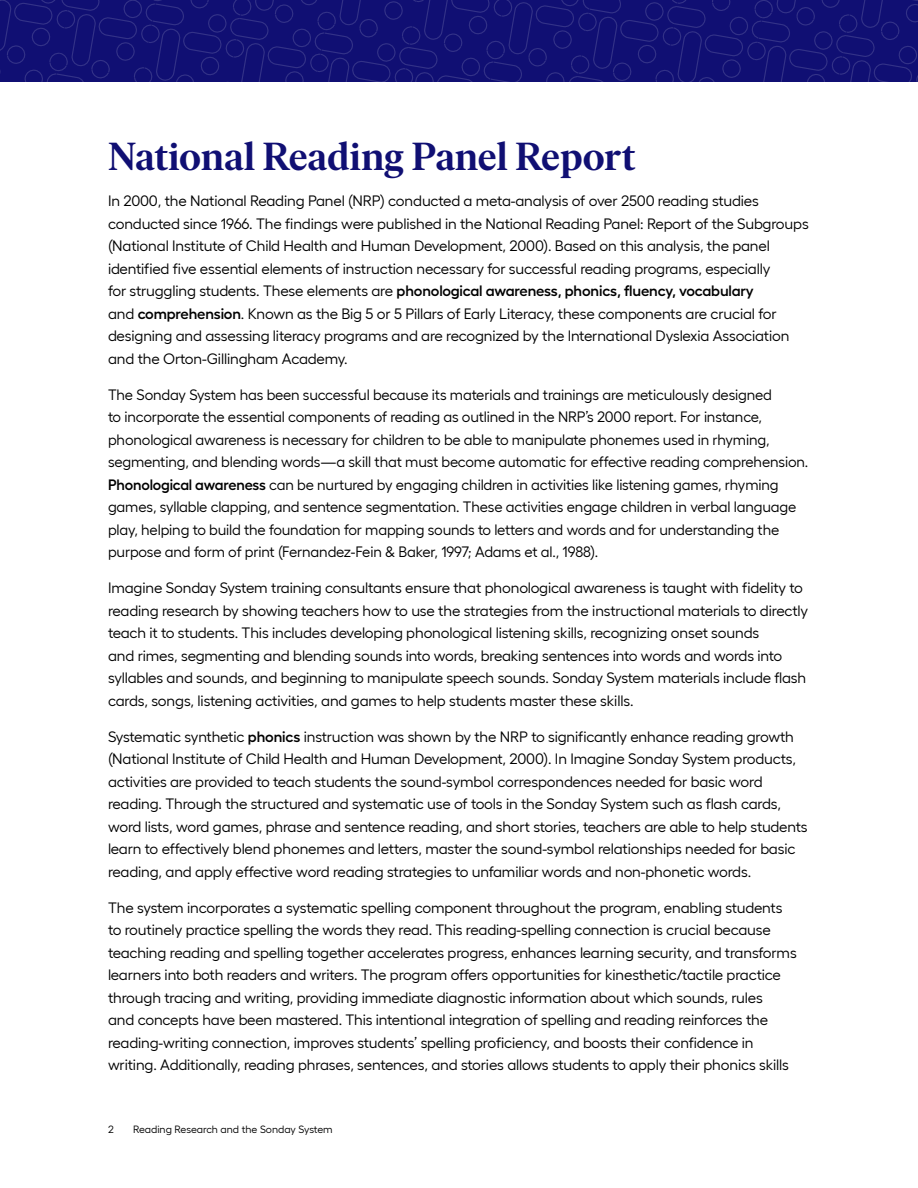
<style>
.page{position:relative;width:918px;height:1188px;background:#fff}
.page>*{position:absolute;margin:0;border:0;box-sizing:border-box;transform-origin:0 0}
.t1{font:600 39px "Ivar Headline";letter-spacing:-.01em;color:#100f73}
.t2{font:15px/22.5px "Hellix";letter-spacing:-.01em;color:#000}
.t3{font:10.5px "Hellix";color:#000}
.s1{font-weight:600}
</style>
<div class="page">
<svg style="left:1px;top:1px;width:916px;height:81px;background:#131274"></svg>
<h1 class="t1" style="left:108px;top:134px;width:529px">National Reading Panel Report</h1>
<p class="t2" style="left:108px;top:188px;width:702px">In 2000, the National Reading Panel (NRP) conducted a meta-analysis of over 2500 reading studies conducted since 1966. The findings were published in the National Reading Panel: Report of the Subgroups (National Institute of Child Health and Human Development, 2000). Based on this analysis, the panel identified five essential elements of instruction necessary for successful reading programs, especially<br>for struggling students. These elements are <span class="s1">phonological awareness, phonics, fluency, vocabulary<br></span>and <span class="s1">comprehension</span>. Known as the Big 5 or 5 Pillars of Early Literacy, these components are crucial for designing and assessing literacy programs and are recognized by the International Dyslexia Association and the Orton-Gillingham Academy.</p>
<p class="t2" style="left:108px;top:382px;width:702px">The Sonday System has been successful because its materials and trainings are meticulously designed<br>to incorporate the essential components of reading as outlined in the NRP’s 2000 report. For instance, phonological awareness is necessary for children to be able to manipulate phonemes used in rhyming, segmenting, and blending words—a skill that must become automatic for effective reading comprehension.<br><span class="s1">Phonological awareness</span> can be nurtured by engaging children in activities like listening games, rhyming games, syllable clapping, and sentence segmentation. These activities engage children in verbal language play, helping to build the foundation for mapping sounds to letters and words and for understanding the purpose and form of print (Fernandez-Fein &amp; Baker, 1997; Adams et al., 1988).</p>
<p class="t2" style="left:108px;top:575px;width:702px">Imagine Sonday System training consultants ensure that phonological awareness is taught with fidelity to reading research by showing teachers how to use the strategies from the instructional materials to directly teach it to students. This includes developing phonological listening skills, recognizing onset sounds<br>and rimes, segmenting and blending sounds into words, breaking sentences into words and words into syllables and sounds, and beginning to manipulate speech sounds. Sonday System materials include flash cards, songs, listening activities, and games to help students master these skills.</p>
<p class="t2" style="left:108px;top:724px;width:701px">Systematic synthetic <span class="s1">phonics</span> instruction was shown by the NRP to significantly enhance reading growth (National Institute of Child Health and Human Development, 2000). In Imagine Sonday System products, activities are provided to teach students the sound-symbol correspondences needed for basic word reading. Through the structured and systematic use of tools in the Sonday System such as flash cards, word lists, word games, phrase and sentence reading, and short stories, teachers are able to help students learn to effectively blend phonemes and letters, master the sound-symbol relationships needed for basic reading, and apply effective word reading strategies to unfamiliar words and non-phonetic words.</p>
<p class="t2" style="left:108px;top:895px;width:690px">The system incorporates a systematic spelling component throughout the program, enabling students to routinely practice spelling the words they read. This reading-spelling connection is crucial because teaching reading and spelling together accelerates progress, enhances learning security, and transforms learners into both readers and writers. The program offers opportunities for kinesthetic/tactile practice through tracing and writing, providing immediate diagnostic information about which sounds, rules<br>and concepts have been mastered. This intentional integration of spelling and reading reinforces the reading-writing connection, improves students’ spelling proficiency, and boosts their confidence in writing. Additionally, reading phrases, sentences, and stories allows students to apply their phonics skills</p>
<p class="t3" style="left:108px;top:1121px;width:7px">2</p>
<p class="t3" style="left:133px;top:1121px;width:201px">Reading Research and the Sonday System</p>
</div>
